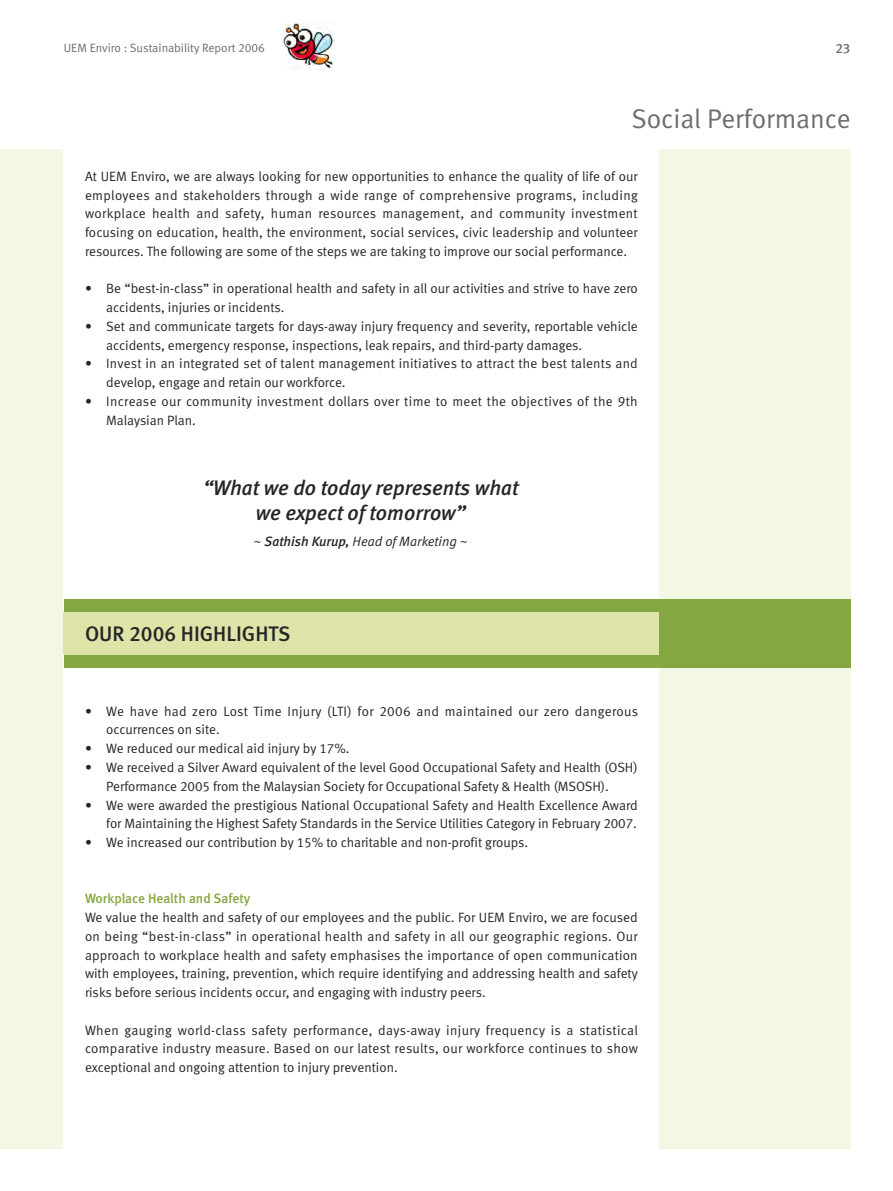
<style>
.page{position:relative;width:893px;height:1191px;background:#fff}
.page>*{position:absolute;margin:0;border:0;box-sizing:border-box;transform-origin:0 0}
.t1{font:27px "Meta Normal LF";color:#6d6e71}
.t2{font:italic 21px/25.5px "Meta Medium LF";color:#272627;text-align:center}
.t3{font:21px "Meta Medium LF";color:#272627}
.t4{font:13.5px/18.8px "Meta Normal LF";color:#272627;text-align:justify}
.t5{font:13.5px/18.8px "Meta Normal LF";letter-spacing:.025em;color:#272627}
.t6{font:13.5px/18.8px "Meta Normal LF";letter-spacing:.02em;color:#272627}
.t7{font:italic 13.5px "Meta Normal LF";color:#272627}
.t8{font:13.5px "Meta Medium LF";color:#85a741}
.t9{font:13.5px "Meta Medium LF";color:#6d6e71}
.t10{font:12px "Meta Normal LF";color:#6d6e71}
.s1{font-family:"Meta Medium LF"}
</style>
<div class="page">
<div style="left:0;top:149px;width:850px;height:999px;background:#f5f7e5"></div>
<div style="left:64px;top:149px;width:595px;height:999px;background:#fff"></div>
<div style="left:64px;top:600px;width:786px;height:68px;background:#85a741"></div>
<div style="left:64px;top:612px;width:595px;height:43px;background:#dee4a8"></div>
<img style="left:283px;top:22px;width:51px;height:48px">
<p class="t10" style="left:64px;top:43px;width:203px">UEM Enviro : Sustainability Report 2006</p>
<p class="t9" style="left:835px;top:43px;width:17px">23</p>
<h1 class="t1" style="left:631px;top:108px;width:221px">Social Performance</h1>
<p class="t4" style="left:85px;top:168px;width:554px">At UEM Enviro, we are always looking for new opportunities to enhance the quality of life of our employees and stakeholders through a wide range of comprehensive programs, including workplace health and safety, human resources management, and community investment focusing on education, health, the environment, social services, civic leadership and volunteer resources. The following are some of the steps we are taking to improve our social performance.</p>
<p class="t4" style="left:106px;top:280px;width:533px;text-indent:-21px">• Be “best-in-class” in operational health and safety in all our activities and strive to have zero accidents, injuries or incidents.</p>
<p class="t4" style="left:106px;top:318px;width:533px;text-indent:-21px">• Set and communicate targets for days-away injury frequency and severity, reportable vehicle accidents, emergency response, inspections, leak repairs, and third-party damages.</p>
<p class="t4" style="left:106px;top:355px;width:533px;text-indent:-21px">• Invest in an integrated set of talent management initiatives to attract the best talents and develop, engage and retain our workforce.</p>
<p class="t5" style="left:106px;top:393px;width:533px;text-indent:-21px">• Increase our community investment dollars over time to meet the objectives of the 9th<br>Malaysian Plan.</p>
<h2 class="t2" style="left:203px;top:476px;width:317px">“What we do today represents what we expect of tomorrow”</h2>
<p class="t7" style="left:253px;top:536px;width:216px">~ <span class="s1">Sathish Kurup,</span> Head of Marketing ~</p>
<h2 class="t3" style="left:85px;top:625px;width:207px">OUR 2006 HIGHLIGHTS</h2>
<p class="t6" style="left:106px;top:702px;width:533px;text-indent:-21px">• We have had zero Lost Time Injury (LTI) for 2006 and maintained our zero dangerous occurrences on site.</p>
<p class="t4" style="left:85px;top:740px;width:266px">• We reduced our medical aid injury by 17%.</p>
<p class="t4" style="left:85px;top:759px;width:554px;text-align:center">• We received a Silver Award equivalent of the level Good Occupational Safety and Health (OSH)<br>Performance 2005 from the Malaysian Society for Occupational Safety &amp; Health (MSOSH).</p>
<p class="t4" style="left:85px;top:796px;width:554px;text-align:right">• We were awarded the prestigious National Occupational Safety and Health Excellence Award for Maintaining the Highest Safety Standards in the Service Utilities Category in February 2007.</p>
<p class="t4" style="left:85px;top:834px;width:445px">• We increased our contribution by 15% to charitable and non-profit groups.</p>
<p class="t8" style="left:85px;top:893px;width:167px">Workplace Health and Safety</p>
<p class="t4" style="left:85px;top:909px;width:554px">We value the health and safety of our employees and the public. For UEM Enviro, we are focused on being “best-in-class” in operational health and safety in all our geographic regions. Our approach to workplace health and safety emphasises the importance of open communication with employees, training, prevention, which require identifying and addressing health and safety risks before serious incidents occur, and engaging with industry peers.</p>
<p class="t4" style="left:85px;top:1021px;width:554px">When gauging world-class safety performance, days-away injury frequency is a statistical comparative industry measure. Based on our latest results, our workforce continues to show exceptional and ongoing attention to injury prevention.</p>
</div>
